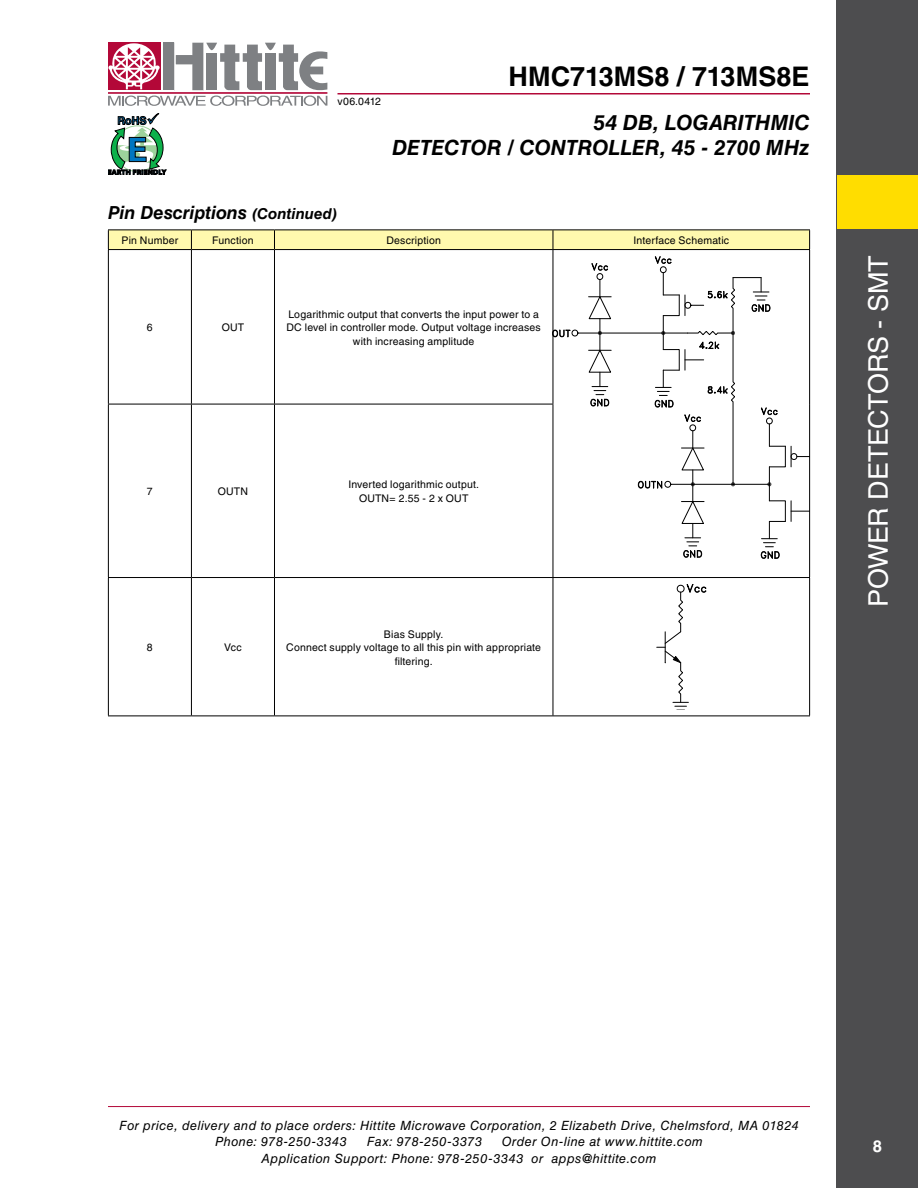
<style>
.page{position:relative;width:918px;height:1188px;background:#fff}
.page>*{position:absolute;margin:0;border:0;box-sizing:border-box;transform-origin:0 0}
.t1{font:27px "Helvetica LT Std";letter-spacing:-.015em;color:#fff}
.t2{font:700 27px "Helvetica LT Std";letter-spacing:.005em;color:#000}
.t3{font:italic 700 21px/25.2px "Helvetica LT Std";color:#000;text-align:right}
.t4{font:italic 700 18px "Helvetica LT Std";letter-spacing:-.005em;color:#000}
.t5{font:700 16.5px "Helvetica LT Std";color:#fff}
.t6{font:italic 12.75px/16.5px "Helvetica LT Std";letter-spacing:.035em;color:#000}
.t7{font:10.5px/13.5px "Helvetica LT Std";letter-spacing:.015em;color:#000;text-align:center}
.s1{font-size:15px}
</style>
<div class="page">
<hr style="left:108px;top:1106px;width:702px;height:1px;background:#b30838">
<div style="left:163px;top:43px;width:11px;height:47px;background:#7e8083"></div>
<div style="left:108px;top:43px;width:52px;height:47px;background:#b30838"></div>
<hr style="left:108px;top:92px;width:219px;height:2px;background:#b30838">
<svg style="left:176px;top:43px;width:151px;height:47px"></svg>
<svg style="left:108px;top:96px;width:219px;height:10px"></svg>
<svg style="left:108px;top:43px;width:52px;height:46px"></svg>
<hr style="left:338px;top:93px;width:472px;height:1px;background:#b30838">
<svg style="left:108px;top:113px;width:58px;height:62px"></svg>
<div style="left:837px;top:0;width:81px;height:1188px;background:#4d4d4f"></div>
<div style="left:837px;top:175px;width:81px;height:54px;background:#fd0"></div>
<div style="left:108px;top:230px;width:702px;height:19px;background:#fff9ae"></div>
<hr style="left:108px;top:249px;width:83px;height:1px;background:#000">
<hr style="left:108px;top:250px;width:1px;height:154px;background:#000">
<hr style="left:191px;top:249px;width:83px;height:1px;background:#000">
<hr style="left:191px;top:250px;width:1px;height:154px;background:#000">
<hr style="left:274px;top:249px;width:279px;height:1px;background:#000">
<hr style="left:274px;top:250px;width:1px;height:154px;background:#000">
<hr style="left:553px;top:249px;width:257px;height:1px;background:#000">
<hr style="left:553px;top:250px;width:1px;height:154px;background:#000">
<hr style="left:809px;top:250px;width:1px;height:154px;background:#000">
<hr style="left:108px;top:404px;width:83px;height:1px;background:#000">
<hr style="left:108px;top:404px;width:1px;height:173px;background:#000">
<hr style="left:191px;top:404px;width:83px;height:1px;background:#000">
<hr style="left:191px;top:404px;width:1px;height:173px;background:#000">
<hr style="left:274px;top:404px;width:279px;height:1px;background:#000">
<hr style="left:274px;top:404px;width:1px;height:173px;background:#000">
<hr style="left:553px;top:404px;width:1px;height:173px;background:#000">
<hr style="left:809px;top:404px;width:1px;height:173px;background:#000">
<hr style="left:108px;top:577px;width:83px;height:1px;background:#000">
<hr style="left:108px;top:578px;width:1px;height:138px;background:#000">
<hr style="left:191px;top:577px;width:83px;height:1px;background:#000">
<hr style="left:191px;top:578px;width:1px;height:138px;background:#000">
<hr style="left:274px;top:577px;width:279px;height:1px;background:#000">
<hr style="left:274px;top:578px;width:1px;height:138px;background:#000">
<hr style="left:553px;top:577px;width:257px;height:1px;background:#000">
<hr style="left:553px;top:578px;width:1px;height:138px;background:#000">
<hr style="left:809px;top:578px;width:1px;height:138px;background:#000">
<hr style="left:108px;top:716px;width:83px;height:1px;background:#000">
<hr style="left:191px;top:716px;width:83px;height:1px;background:#000">
<hr style="left:274px;top:716px;width:279px;height:1px;background:#000">
<hr style="left:553px;top:716px;width:257px;height:1px;background:#000">
<svg style="left:552px;top:256px;width:258px;height:303px"></svg>
<svg style="left:657px;top:584px;width:49px;height:123px"></svg>
<p class="t7" style="left:338px;top:94px;width:45px">v06.0412</p>
<h1 class="t2" style="left:509px;top:60px;width:303px">HMC713MS8 / 713MS8E</h1>
<h2 class="t3" style="left:392px;top:109px;width:419px">54 dB, LOGARITHMIC<br>DETECTOR / CONTROLLER, 45 - 2700 MHz</h2>
<h3 class="t4" style="left:108px;top:201px;width:231px">Pin Descriptions <span class="s1">(Continued)</span></h3>
<p class="t7" style="left:122px;top:234px;width:58px">Pin Number</p>
<p class="t7" style="left:212px;top:234px;width:43px">Function</p>
<p class="t7" style="left:387px;top:234px;width:56px">Description</p>
<p class="t7" style="left:633px;top:234px;width:97px">Interface Schematic</p>
<p class="t7" style="left:147px;top:321px;width:7px">6</p>
<p class="t7" style="left:222px;top:321px;width:24px">OUT</p>
<p class="t7" style="left:287px;top:307px;width:256px">Logarithmic output that converts the input power to a<br>DC level in controller mode. Output voltage increases with increasing amplitude</p>
<p class="t7" style="left:147px;top:485px;width:7px">7</p>
<p class="t7" style="left:218px;top:485px;width:32px">OUTN</p>
<p class="t7" style="left:348px;top:478px;width:132px">Inverted logarithmic output.<br>OUTN= 2.55 - 2 x OUT</p>
<p class="t7" style="left:147px;top:641px;width:7px">8</p>
<p class="t7" style="left:224px;top:641px;width:19px">Vcc</p>
<p class="t7" style="left:286px;top:627px;width:256px">Bias Supply.<br>Connect supply voltage to all this pin with appropriate filtering.</p>
<h1 class="t1" style="left:863px;top:607px;width:352px;rotate:-90deg">Power Detectors - SMT</h1>
<p class="t6" style="left:215px;top:1117px;width:585px;text-indent:-96px">For price, delivery and to place orders: Hittite Microwave Corporation, 2 Elizabeth Drive, Chelmsford, MA 01824<br>Phone: 978-250-3343</p>
<p class="t6" style="left:262px;top:1133px;width:443px;text-indent:240px">Order On-line at www.hittite.com<br>Application Support: Phone: 978-250-3343 or apps@hittite.com</p>
<p class="t6" style="left:367px;top:1133px;width:117px">Fax: 978-250-3373</p>
<h3 class="t5" style="left:873px;top:1136px;width:11px">8</h3>
</div>
